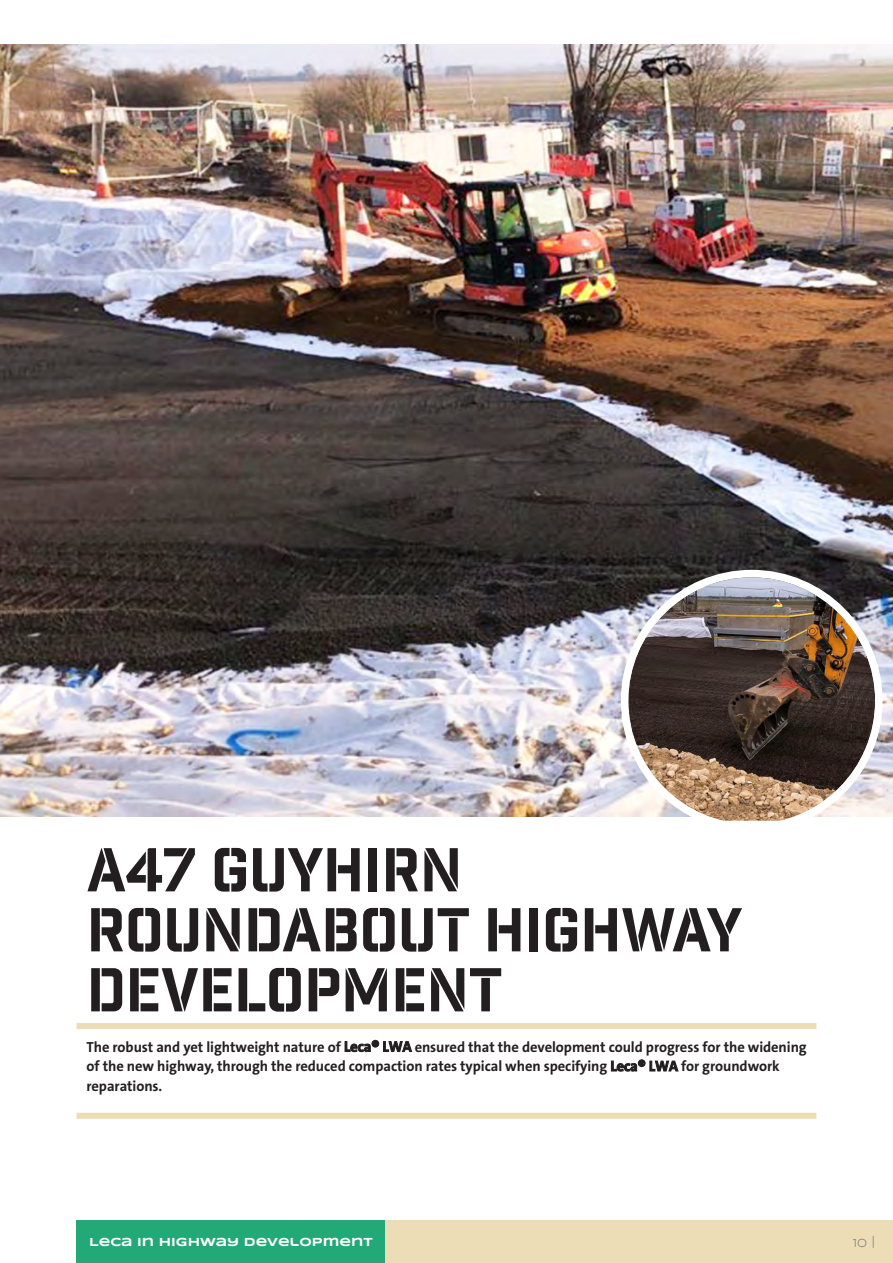
<style>
.page{position:relative;width:893px;height:1263px;background:#fff}
.page>*{position:absolute;margin:0;border:0;box-sizing:border-box;transform-origin:0 0}
.title_stencil{font:60px/60px "Industry Inc Stencil";letter-spacing:-.01em;color:#231f20}
.Ingress{font:700 14.7px/19.6px "The Sans C4 s";letter-spacing:-.005em;color:#231f20}
.t1{font:700 12px "Syncopate";color:#fff}
.t2{font:12px "Syncopate";color:#777b83}
</style>
<div class="page">
<img style="left:0;top:44px;width:893px;height:772px">
<div style="left:77px;top:1113px;width:739px;height:6px;background:#edddb6"></div>
<div style="left:77px;top:1023px;width:739px;height:6px;background:#edddb6"></div>
<img style="left:628px;top:577px;width:247px;height:244px">
<div style="left:621px;top:570px;width:262px;height:262px;border:8px solid #fff;border-radius:50%"></div>
<div style="left:385px;top:1220px;width:508px;height:43px;background:#edddb6"></div>
<div style="left:77px;top:1220px;width:308px;height:43px;background:#23a977"></div>
<p class="title_stencil" style="left:86px;top:843px;width:657px">A47 GUYHIRN<br>ROUNDABOUT HIGHWAY<br>DEVELOPMENT</p>
<p class="Ingress" style="left:86px;top:1037px;width:722px">The robust and yet lightweight nature of Leca® LWA ensured that the development could progress for the widening of the new highway, through the reduced compaction rates typical when specifying Leca® LWA for groundwork reparations.</p>
<p class="t1" style="left:89px;top:1234px;width:285px">LECA IN HIGHWAY DEVELOPMENT</p>
<p class="t2" style="left:853px;top:1236px;width:23px">10 |</p>
</div>
